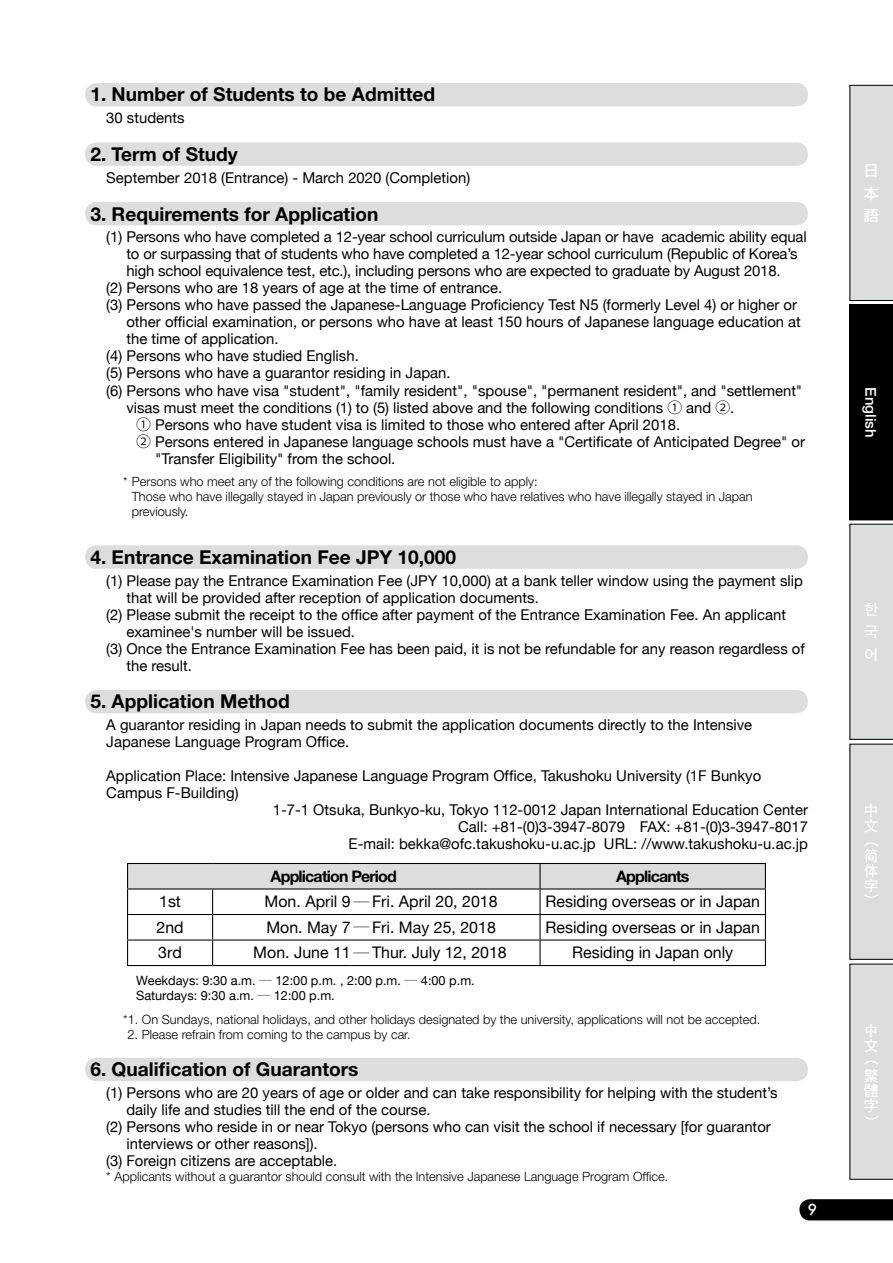
<style>
.page{position:relative;width:893px;height:1263px;background:#fff}
.page>*{position:absolute;margin:0;border:0;box-sizing:border-box;transform-origin:0 0}
.t1{font:700 19.2px "Helvetica Neue";color:#000}
.t2{font:15.9px "Helvetica Neue";color:#000}
.t3{font:700 15.9px "Helvetica Neue";letter-spacing:-.05em;color:#000}
.t4{font:14.85px/17px "Helvetica Neue";color:#000}
.t5{font:700 14.85px "Futo Go B101";color:#fff}
.t6{font:14.85px/14.9px "DF Hei GB W7";color:#fff;text-align:justify}
.t7{font:14.85px/14.9px "DF Hei Std W7";color:#fff}
.t8{font:500 14.85px/22.4px "Shin Go";color:#fff;text-align:justify}
.t9{font:14.85px/22.4px "YDIYGO130 KS Cpc EUC H";color:#fff;text-align:justify}
.t10{font:500 14.85px "Futura";color:#fff}
.t11{font:300 12.75px/14.9px "Helvetica Neue";color:#000}
.t12{font:12.75px/14.9px "Helvetica Neue";color:#000}
.s1{font-family:"Koz Go Pro"}
.s2{font-family:"Koz Min Pro"}
</style>
<div class="page">
<svg style="left:799px;top:1199px;width:94px;height:21px;background:#090909"></svg>
<svg style="left:850px;top:85px;width:43px;height:1094px;background:#adaeae"></svg>
<div style="left:85px;top:83px;width:723px;height:23px;background:#dcdddd;border-radius:12px"></div>
<div style="left:85px;top:142px;width:723px;height:24px;background:#dcdddd;border-radius:12px"></div>
<div style="left:85px;top:202px;width:723px;height:23px;background:#dcdddd;border-radius:12px"></div>
<div style="left:85px;top:545px;width:723px;height:24px;background:#dcdddd;border-radius:12px"></div>
<div style="left:85px;top:690px;width:723px;height:23px;background:#dcdddd;border-radius:12px"></div>
<div style="left:85px;top:1058px;width:723px;height:23px;background:#dcdddd;border-radius:12px"></div>
<svg style="left:127px;top:863px;width:639px;height:103px"></svg>
<hr style="left:372px;top:965px;width:168px;height:1px;background:#000">
<hr style="left:540px;top:965px;width:226px;height:1px;background:#000">
<p class="t1" style="left:90px;top:83px;width:346px">1. Number of Students to be Admitted</p>
<p class="t4" style="left:106px;top:109px;width:80px">30 students</p>
<p class="t1" style="left:90px;top:142px;width:149px">2. Term of Study</p>
<p class="t4" style="left:106px;top:169px;width:365px">September 2018 (Entrance) - March 2020 (Completion)</p>
<p class="t1" style="left:90px;top:202px;width:289px">3. Requirements for Application</p>
<p class="t4" style="left:106px;top:228px;width:702px">(1) Persons who have completed a 12-year school curriculum outside Japan or have academic ability equal</p>
<p class="t4" style="left:126px;top:245px;width:673px">to or surpassing that of students who have completed a 12-year school curriculum (Republic of Korea’s</p>
<p class="t4" style="left:126px;top:262px;width:656px">high school equivalence test, etc.), including persons who are expected to graduate by August 2018.</p>
<p class="t4" style="left:106px;top:279px;width:398px">(2) Persons who are 18 years of age at the time of entrance.</p>
<p class="t4" style="left:106px;top:296px;width:692px">(3) Persons who have passed the Japanese-Language Proficiency Test N5 (formerly Level 4) or higher or</p>
<p class="t4" style="left:126px;top:313px;width:676px">other official examination, or persons who have at least 150 hours of Japanese language education at</p>
<p class="t4" style="left:126px;top:330px;width:154px">the time of application.</p>
<p class="t4" style="left:106px;top:347px;width:254px">(4) Persons who have studied English.</p>
<p class="t4" style="left:106px;top:364px;width:346px">(5) Persons who have a guarantor residing in Japan.</p>
<p class="t4" style="left:106px;top:381px;width:697px">(6) Persons who have visa "student", "family resident", "spouse", "permanent resident", and "settlement"</p>
<p class="t4" style="left:126px;top:399px;width:609px">visas must meet the conditions (1) to (5) listed above and the following conditions <span class="s1">①</span> and <span class="s1">②</span>.</p>
<p class="t4" style="left:106px;top:416px;width:575px"><span class="s1">　　①</span> Persons who have student visa is limited to those who entered after April 2018.</p>
<p class="t4" style="left:106px;top:433px;width:700px"><span class="s1">　　②</span> Persons entered in Japanese language schools must have a "Certificate of Anticipated Degree" or</p>
<p class="t4" style="left:155px;top:450px;width:242px">"Transfer Eligibility" from the school.</p>
<p class="t11" style="left:132px;top:474px;width:622px;text-indent:-9px">* Persons who meet any of the following conditions are not eligible to apply:<br>Those who have illegally stayed in Japan previously or those who have relatives who have illegally stayed in Japan previously.</p>
<p class="t1" style="left:90px;top:545px;width:367px">4. Entrance Examination Fee JPY 10,000</p>
<p class="t4" style="left:106px;top:572px;width:698px">(1) Please pay the Entrance Examination Fee (JPY 10,000) at a bank teller window using the payment slip</p>
<p class="t4" style="left:126px;top:589px;width:414px">that will be provided after reception of application documents.</p>
<p class="t4" style="left:106px;top:606px;width:681px">(2) Please submit the receipt to the office after payment of the Entrance Examination Fee. An applicant</p>
<p class="t4" style="left:126px;top:623px;width:230px">examinee's number will be issued.</p>
<p class="t4" style="left:106px;top:640px;width:700px">(3) Once the Entrance Examination Fee has been paid, it is not be refundable for any reason regardless of</p>
<p class="t4" style="left:126px;top:657px;width:67px">the result.</p>
<p class="t1" style="left:90px;top:690px;width:201px">5. Application Method</p>
<p class="t4" style="left:106px;top:716px;width:647px">A guarantor residing in Japan needs to submit the application documents directly to the Intensive<br>Japanese Language Program Office.</p>
<p class="t4" style="left:106px;top:767px;width:656px">Application Place: Intensive Japanese Language Program Office, Takushoku University (1F Bunkyo</p>
<p class="t4" style="left:106px;top:784px;width:134px">Campus F-Building)</p>
<p class="t4" style="left:273px;top:801px;width:537px">1-7-1 Otsuka, Bunkyo-ku, Tokyo 112-0012 Japan International Education Center</p>
<p class="t4" style="left:458px;top:818px;width:351px">Call: +81-(0)3-3947-8079 FAX: +81-(0)3-3947-8017</p>
<p class="t4" style="left:349px;top:835px;width:461px">E-mail: bekka@ofc.takushoku-u.ac.jp URL: //www.takushoku-u.ac.jp</p>
<p class="t3" style="left:271px;top:866px;width:128px">Application Period</p>
<p class="t3" style="left:616px;top:866px;width:75px">Applicants</p>
<p class="t2" style="left:159px;top:892px;width:23px">1st</p>
<p class="t2" style="left:265px;top:892px;width:235px">Mon. April 9 <span class="s2">―</span> Fri. April 20, 2018</p>
<p class="t2" style="left:545px;top:892px;width:216px">Residing overseas or in Japan</p>
<p class="t2" style="left:156px;top:918px;width:29px">2nd</p>
<p class="t2" style="left:266px;top:918px;width:231px">Mon. May 7 <span class="s2">―</span> Fri. May 25, 2018</p>
<p class="t2" style="left:546px;top:918px;width:216px">Residing overseas or in Japan</p>
<p class="t2" style="left:158px;top:943px;width:25px">3rd</p>
<p class="t2" style="left:253px;top:943px;width:255px">Mon. June 11 <span class="s2">―</span> Thur. July 12, 2018</p>
<p class="t2" style="left:572px;top:943px;width:162px">Residing in Japan only</p>
<p class="t12" style="left:136px;top:973px;width:340px">Weekdays: 9:30 a.m. <span class="s2">―</span> 12:00 p.m. , 2:00 p.m. <span class="s2">―</span> 4:00 p.m.<br>Saturdays: 9:30 a.m. <span class="s2">―</span> 12:00 p.m.</p>
<p class="t11" style="left:123px;top:1012px;width:638px">*1. On Sundays, national holidays, and other holidays designated by the university, applications will not be accepted.</p>
<p class="t11" style="left:128px;top:1027px;width:285px">2. Please refrain from coming to the campus by car.</p>
<p class="t1" style="left:90px;top:1057px;width:270px">6. Qualification of Guarantors</p>
<p class="t4" style="left:106px;top:1084px;width:673px">(1) Persons who are 20 years of age or older and can take responsibility for helping with the student’s</p>
<p class="t4" style="left:126px;top:1101px;width:306px">daily life and studies till the end of the course.</p>
<p class="t4" style="left:106px;top:1118px;width:666px">(2) Persons who reside in or near Tokyo (persons who can visit the school if necessary [for guarantor</p>
<p class="t4" style="left:126px;top:1135px;width:193px">interviews or other reasons]).</p>
<p class="t4" style="left:106px;top:1152px;width:232px">(3) Foreign citizens are acceptable.</p>
<p class="t11" style="left:106px;top:1169px;width:563px">* Applicants without a guarantor should consult with the Intensive Japanese Language Program Office.</p>
<p class="t10" style="left:808px;top:1199px;width:11px">9</p>
<p class="t8" style="left:864px;top:159px;width:16px">日本語</p>
<p class="t5" style="left:880px;top:387px;width:52px;rotate:90deg">English</p>
<p class="t9" style="left:864px;top:598px;width:16px">한 국 어</p>
<p class="t6" style="left:864px;top:803px;width:16px">中文（简体字）</p>
<p class="t7" style="left:864px;top:1023px;width:16px">中文（繁體字）</p>
</div>
